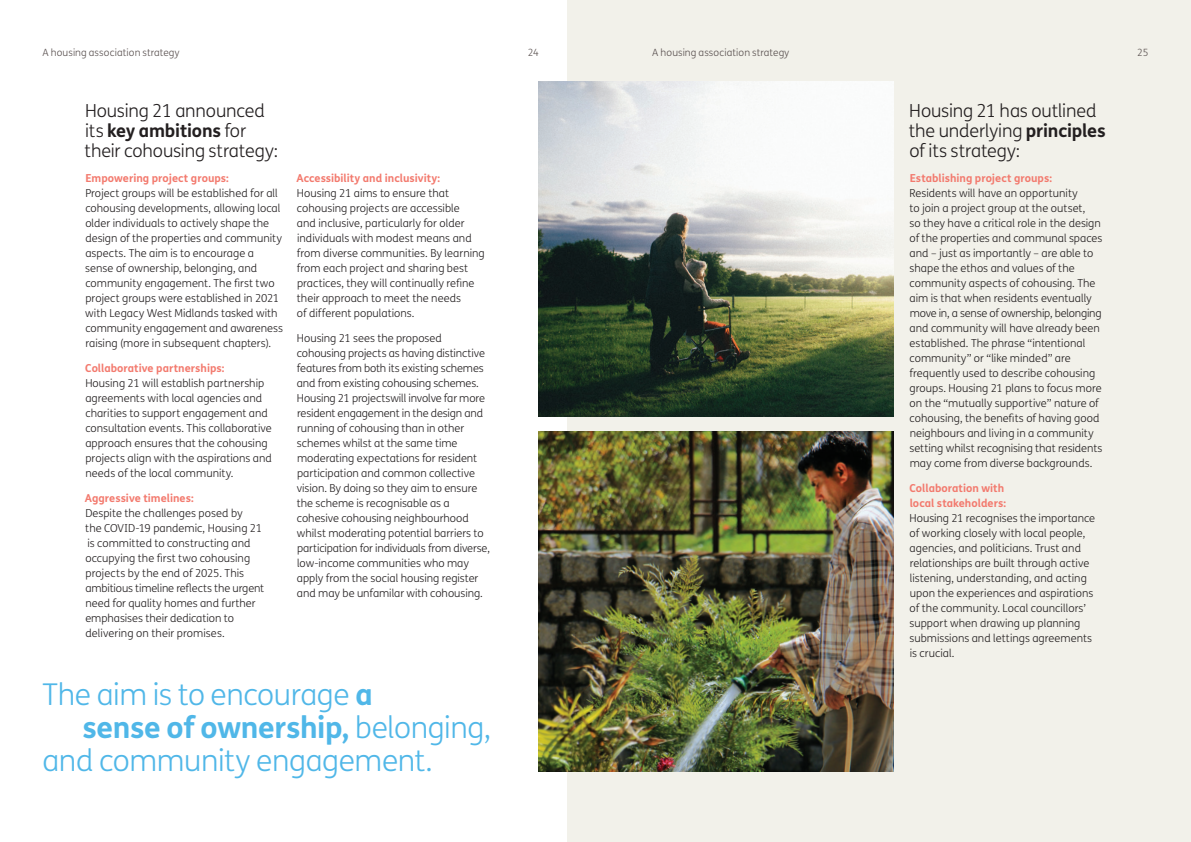
<style>
.page{position:relative;width:1191px;height:842px;background:#fff}
.page>*{position:absolute;margin:0;border:0;box-sizing:border-box;transform-origin:0 0}
.t1{font:300 30px "FS Me";letter-spacing:-.015em;color:#50b7e8}
.t2{font:700 30px "FS Me";letter-spacing:-.01em;color:#50b7e8}
.t3{font:300 18px/20px "FS Me";letter-spacing:-.005em;color:#231f20}
.t4{font:300 11px/15px "FS Me";color:#231f20}
.t5{font:700 11px/15px "FS Me";color:#f37a6e}
.t6{font:300 10px "FS Me";letter-spacing:.01em;color:#584f4e}
.s1{font-weight:700}
.s2{font-weight:300}
</style>
<div class="page">
<div style="left:567px;top:0;width:624px;height:842px;background:#f2f1ea"></div>
<img style="left:539px;top:431px;width:354px;height:341px">
<img style="left:539px;top:82px;width:354px;height:335px">
<p class="t6" style="left:43px;top:45px;width:139px">A housing association strategy</p>
<p class="t6" style="left:528px;top:45px;width:12px">24</p>
<p class="t3" style="left:85px;top:100px;width:195px">Housing 21 announced its <span class="s1">key ambitions</span> for their cohousing strategy:</p>
<p class="t5" style="left:85px;top:170px;width:145px">Empowering project groups:</p>
<p class="t4" style="left:85px;top:185px;width:199px">Project groups will be established for all cohousing developments, allowing local older individuals to actively shape the design of the properties and community aspects. The aim is to encourage a sense of ownership, belonging, and community engagement. The first two project groups were established in 2021 with Legacy West Midlands tasked with community engagement and awareness raising (more in subsequent chapters).</p>
<p class="t5" style="left:85px;top:360px;width:141px">Collaborative partnerships:</p>
<p class="t4" style="left:85px;top:375px;width:188px">Housing 21 will establish partnership agreements with local agencies and charities to support engagement and consultation events. This collaborative approach ensures that the cohousing projects align with the aspirations and needs of the local community.</p>
<p class="t5" style="left:85px;top:490px;width:110px">Aggressive timelines:</p>
<p class="t4" style="left:85px;top:505px;width:180px">Despite the challenges posed by<br>the COVID-19 pandemic, Housing 21 is committed to constructing and occupying the first two cohousing projects by the end of 2025. This ambitious timeline reflects the urgent need for quality homes and further emphasises their dedication to delivering on their promises.</p>
<p class="t5" style="left:296px;top:170px;width:145px">Accessibility and inclusivity:</p>
<p class="t4" style="left:297px;top:185px;width:189px">Housing 21 aims to ensure that cohousing projects are accessible<br>and inclusive, particularly for older individuals with modest means and from diverse communities. By learning from each project and sharing best practices, they will continually refine their approach to meet the needs<br>of different populations.</p>
<p class="t4" style="left:297px;top:330px;width:195px">Housing 21 sees the proposed cohousing projects as having distinctive features from both its existing schemes and from existing cohousing schemes.<br>Housing 21 projectswill involve far more resident engagement in the design and running of cohousing than in other schemes whilst at the same time moderating expectations for resident participation and common collective vision. By doing so they aim to ensure the scheme is recognisable as a cohesive cohousing neighbourhood whilst moderating potential barriers to participation for individuals from diverse, low-income communities who may apply from the social housing register and may be unfamilar with cohousing.</p>
<p class="t1" style="left:43px;top:674px;width:332px">The aim is to encourage <span class="s1">a</span></p>
<p class="t2" style="left:82px;top:704px;width:410px">sense of ownership, <span class="s2">belonging,</span></p>
<p class="t1" style="left:43px;top:740px;width:391px">and community engagement.</p>
<p class="t6" style="left:652px;top:45px;width:139px">A housing association strategy</p>
<p class="t6" style="left:1137px;top:45px;width:13px">25</p>
<p class="t3" style="left:909px;top:100px;width:198px">Housing 21 has outlined the underlying <span class="s1">principles </span>of its strategy:</p>
<p class="t5" style="left:909px;top:170px;width:144px">Establishing project groups:</p>
<p class="t4" style="left:909px;top:185px;width:194px">Residents will have an opportunity<br>to join a project group at the outset,<br>so they have a critical role in the design of the properties and communal spaces and – just as importantly – are able to shape the ethos and values of the community aspects of cohousing. The aim is that when residents eventually move in, a sense of ownership, belonging and community will have already been established. The phrase “intentional community” or “like minded” are frequently used to describe cohousing groups. Housing 21 plans to focus more on the “mutually supportive” nature of cohousing, the benefits of having good neighbours and living in a community setting whilst recognising that residents may come from diverse backgrounds.</p>
<p class="t5" style="left:909px;top:480px;width:98px">Collaboration with local stakeholders:</p>
<p class="t4" style="left:909px;top:510px;width:187px">Housing 21 recognises the importance of working closely with local people, agencies, and politicians. Trust and relationships are built through active listening, understanding, and acting upon the experiences and aspirations of the community. Local councillors’ support when drawing up planning submissions and lettings agreements is crucial.</p>
</div>
